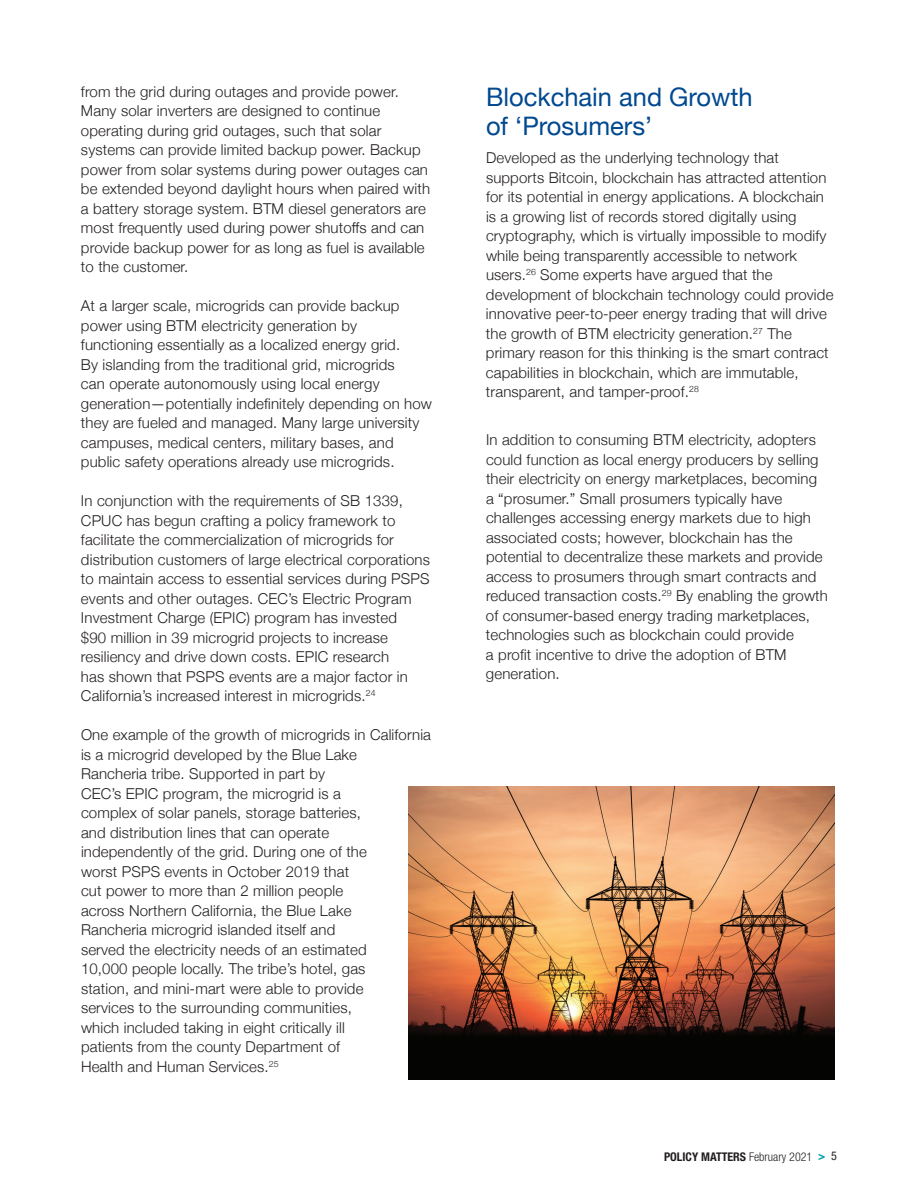
<style>
.page{position:relative;width:918px;height:1188px;background:#fff}
.page>*{position:absolute;margin:0;border:0;box-sizing:border-box;transform-origin:0 0}
.t1{font:25.5px/28.5px "Helvetica Neue";color:#014990}
.t2{font:300 15px/19.5px "Helvetica Neue";letter-spacing:.01em;color:#231f20}
.t3{font:700 condensed 12px "Helvetica Neue";color:#231f20}
.s1{font-weight:300}
.s2{color:#00a0b0}
.s3{font-weight:400}
</style>
<div class="page">
<img style="left:408px;top:786px;width:427px;height:294px">
<p class="t2" style="left:81px;top:80px;width:351px">from the grid during outages and provide power.<br>Many solar inverters are designed to continue operating during grid outages, such that solar systems can provide limited backup power. Backup power from solar systems during power outages can be extended beyond daylight hours when paired with a battery storage system. BTM diesel generators are</p>
<p class="t2" style="left:81px;top:217px;width:345px">most frequently used during power shutoffs and can</p>
<p class="t2" style="left:81px;top:236px;width:345px">provide backup power for as long as fuel is available to the customer.</p>
<p class="t2" style="left:81px;top:295px;width:321px">At a larger scale, microgrids can provide backup power using BTM electricity generation by functioning essentially as a localized energy grid.<br>By islanding from the traditional grid, microgrids can operate autonomously using local energy</p>
<p class="t2" style="left:81px;top:392px;width:353px">generation—potentially indefinitely depending on how</p>
<p class="t2" style="left:81px;top:412px;width:340px">they are fueled and managed. Many large university campuses, medical centers, military bases, and public safety operations already use microgrids.</p>
<p class="t2" style="left:81px;top:490px;width:351px">In conjunction with the requirements of SB 1339, CPUC has begun crafting a policy framework to facilitate the commercialization of microgrids for distribution customers of large electrical corporations to maintain access to essential services during PSPS events and other outages. CEC’s Electric Program Investment Charge (EPIC) program has invested<br>$90 million in 39 microgrid projects to increase resiliency and drive down costs. EPIC research<br>has shown that PSPS events are a major factor in California’s increased interest in microgrids.<sup>24</sup></p>
<p class="t2" style="left:81px;top:724px;width:352px">One example of the growth of microgrids in California is a microgrid developed by the Blue Lake<br>Rancheria tribe. Supported in part by</p>
<p class="t2" style="left:81px;top:782px;width:287px">CEC’s EPIC program, the microgrid is a complex of solar panels, storage batteries, and distribution lines that can operate independently of the grid. During one of the worst PSPS events in October 2019 that cut power to more than 2 million people across Northern California, the Blue Lake Rancheria microgrid islanded itself and served the electricity needs of an estimated 10,000 people locally. The tribe’s hotel, gas station, and mini-mart were able to provide services to the surrounding communities, which included taking in eight critically ill patients from the county Department of Health and Human Services.<sup>25</sup></p>
<h2 class="t1" style="left:486px;top:85px;width:268px">Blockchain and Growth of ‘Prosumers’</h2>
<p class="t2" style="left:486px;top:147px;width:349px">Developed as the underlying technology that supports Bitcoin, blockchain has attracted attention for its potential in energy applications. A blockchain is a growing list of records stored digitally using cryptography, which is virtually impossible to modify while being transparently accessible to network users.<sup>26</sup> Some experts have argued that the development of blockchain technology could provide innovative peer-to-peer energy trading that will drive the growth of BTM electricity generation.<sup>27</sup> The primary reason for this thinking is the smart contract capabilities in blockchain, which are immutable, transparent, and tamper-proof.<sup>28</sup></p>
<p class="t2" style="left:486px;top:429px;width:343px">In addition to consuming BTM electricity, adopters could function as local energy producers by selling their electricity on energy marketplaces, becoming a “prosumer.” Small prosumers typically have challenges accessing energy markets due to high associated costs; however, blockchain has the potential to decentralize these markets and provide access to prosumers through smart contracts and reduced transaction costs.<sup>29</sup> By enabling the growth of consumer-based energy trading marketplaces, technologies such as blockchain could provide</p>
<p class="t2" style="left:486px;top:644px;width:302px">a profit incentive to drive the adoption of BTM</p>
<p class="t2" style="left:486px;top:663px;width:75px">generation.</p>
<p class="t3" style="left:664px;top:1149px;width:174px">POLICY MATTERS <span class="s1">February 2021</span> <span class="s2">&gt;</span> <span class="s3">5</span></p>
</div>
